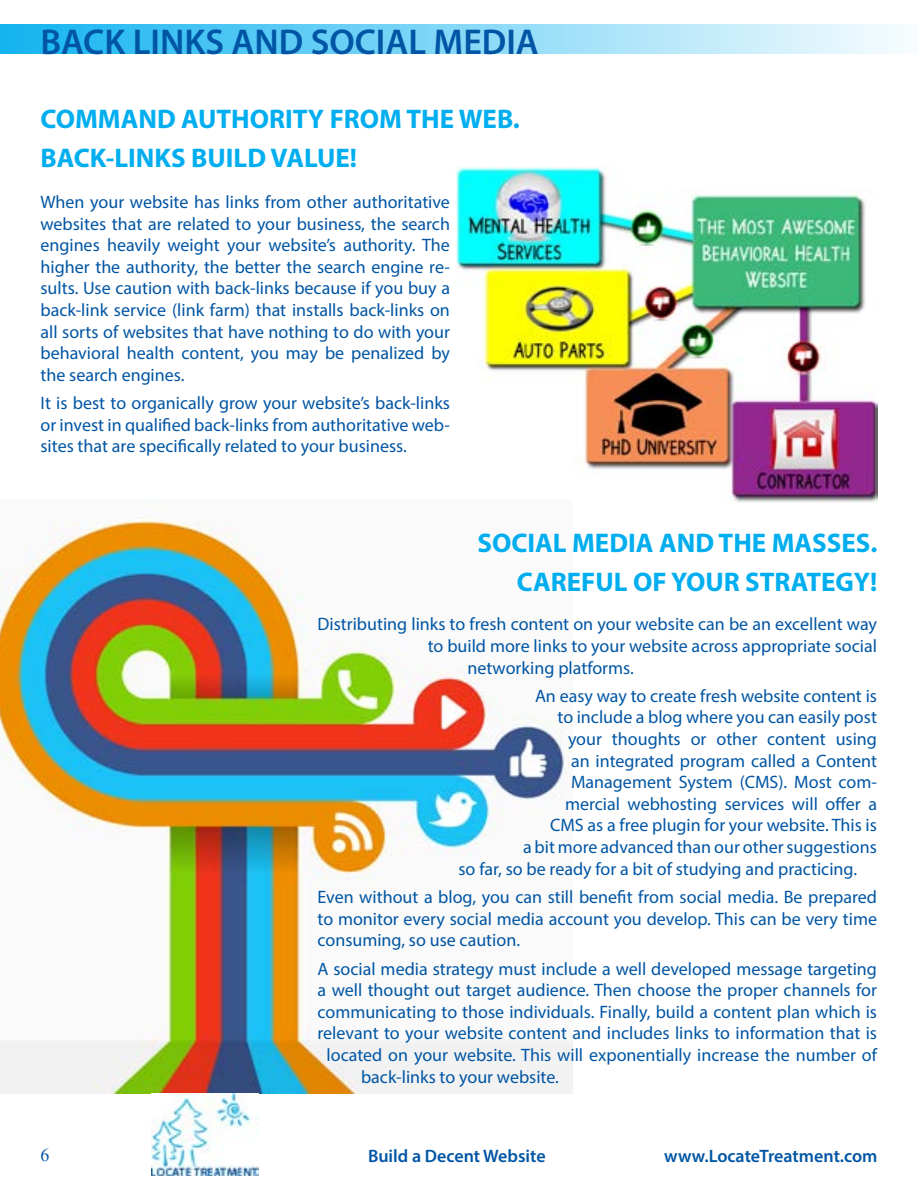
<style>
.page{position:relative;width:918px;height:1188px;background:#fff}
.page>*{position:absolute;margin:0;border:0;box-sizing:border-box;transform-origin:0 0}
.t1{font:600 36px "Myriad Pro";color:#0055a4}
.t2{font:700 27px/39.2px "Myriad Pro";color:#00aeef}
.t3{font:18px/21.6px "Myriad Pro";color:#0055a4;text-align:justify}
.t4{font:600 18px "Myriad Pro";color:#0055a4}
.t5{font:18px "Times New Roman";color:#0055a4}
</style>
<div class="page">
<div style="left:0;top:24px;width:918px;height:30px;background:linear-gradient(to right,#13b4f0,#f8fcfe)"></div>
<img style="left:456px;top:166px;width:422px;height:337px">
<img style="left:0;top:500px;width:573px;height:593px">
<img style="left:151px;top:1094px;width:107px;height:82px">
<h1 class="t1" style="left:40px;top:19px;width:500px">BACK LINKS AND SOCIAL MEDIA</h1>
<h2 class="t2" style="left:40px;top:99px;width:481px">COMMAND AUTHORITY FROM THE WEB.<br>BACK-LINKS BUILD VALUE!</h2>
<p class="t3" style="left:40px;top:191px;width:411px">When your website has links from other authoritative websites that are related to your business, the search engines heavily weight your website’s authority. The higher the authority, the better the search engine re&shy;sults. Use caution with back-links because if you buy a back-link service (link farm) that installs back-links on all sorts of websites that have nothing to do with your behavioral health content, you may be penalized by the search engines.</p>
<p class="t3" style="left:40px;top:392px;width:411px">It is best to organically grow your website’s back-links or invest in qualified back-links from authoritative web&shy;sites that are specifically related to your business.</p>
<h2 class="t2" style="left:477px;top:522px;width:402px;text-align:right">SOCIAL MEDIA AND THE MASSES.<br>CAREFUL OF YOUR STRATEGY!</h2>
<p class="t3" style="left:318px;top:613px;width:561px">Distributing links to fresh content on your website can be an excellent way</p>
<p class="t3" style="left:428px;top:635px;width:451px">to build more links to your website across appropriate social</p>
<p class="t3" style="left:468px;top:656px;width:168px">networking platforms.</p>
<p class="t3" style="left:535px;top:685px;width:343px">An easy way to create fresh website content is</p>
<p class="t3" style="left:558px;top:706px;width:321px">to include a blog where you can easily post</p>
<p class="t3" style="left:568px;top:728px;width:310px">your thoughts or other content using</p>
<p class="t3" style="left:571px;top:750px;width:307px">an integrated program called a Content</p>
<p class="t3" style="left:571px;top:771px;width:308px">Management System (CMS). Most com-</p>
<p class="t3" style="left:565px;top:793px;width:314px">mercial webhosting services will offer a</p>
<p class="t3" style="left:550px;top:814px;width:328px">CMS as a free plugin for your website. This is</p>
<p class="t3" style="left:523px;top:836px;width:355px">a bit more advanced than our other suggestions</p>
<p class="t3" style="left:459px;top:858px;width:400px">so far, so be ready for a bit of studying and practicing.</p>
<p class="t3" style="left:318px;top:886px;width:561px">Even without a blog, you can still benefit from social media. Be prepared to monitor every social media account you develop. This can be very time consuming, so use caution.</p>
<p class="t3" style="left:318px;top:957px;width:561px">A social media strategy must include a well developed message targeting</p>
<p class="t3" style="left:318px;top:979px;width:561px">a well thought out target audience. Then choose the proper channels for</p>
<p class="t3" style="left:318px;top:1001px;width:561px">communicating to those individuals. Finally, build a content plan which is</p>
<p class="t3" style="left:318px;top:1022px;width:561px">relevant to your website content and includes links to information that is</p>
<p class="t3" style="left:327px;top:1044px;width:552px">located on your website. This will exponentially increase the number of</p>
<p class="t3" style="left:361px;top:1065px;width:199px">back-links to your website.</p>
<p class="t5" style="left:40px;top:1143px;width:10px">6</p>
<p class="t4" style="left:368px;top:1145px;width:179px">Build a Decent Website</p>
<p class="t4" style="left:664px;top:1145px;width:215px">www.LocateTreatment.com</p>
</div>
